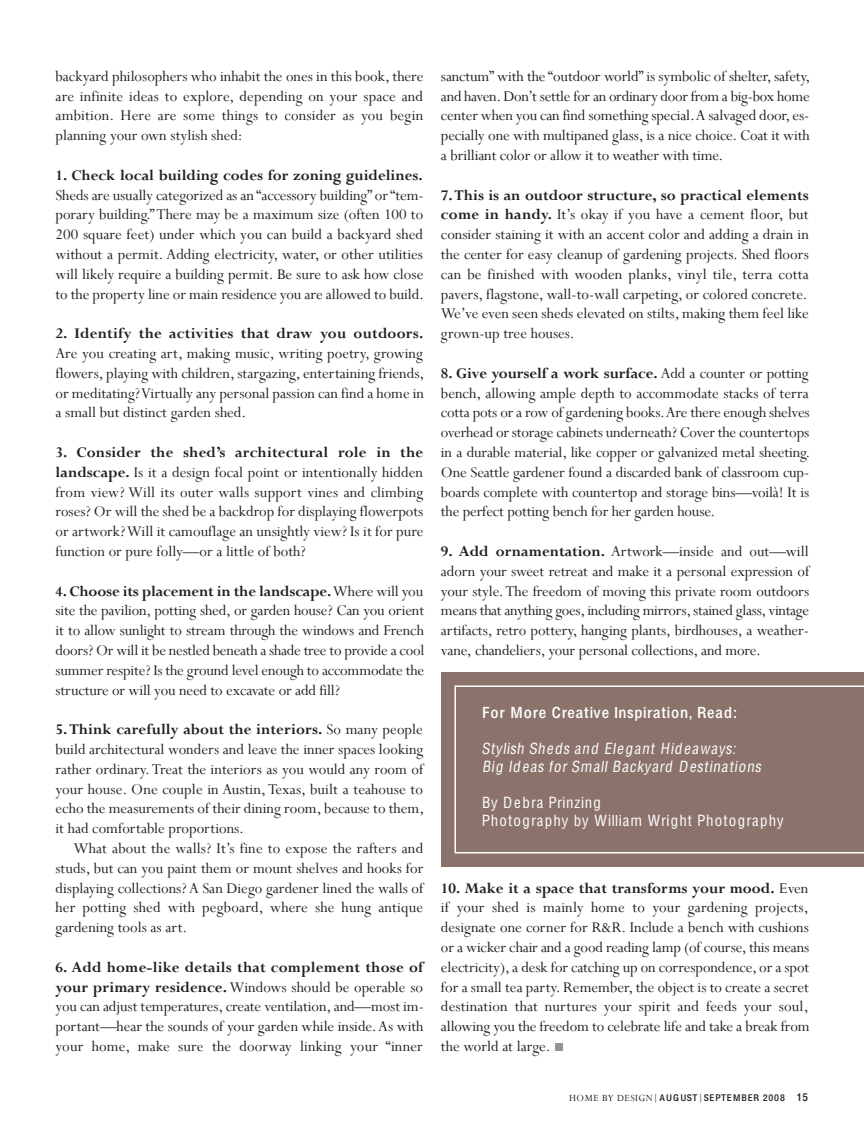
<style>
.page{position:relative;width:864px;height:1134px;background:#fff}
.page>*{position:absolute;margin:0;border:0;box-sizing:border-box;transform-origin:0 0}
.t1{font:16.5px/19.8px "Perpetua";letter-spacing:-.005em;color:#231f20;text-align:justify}
.t2{font:700 16.5px "Perpetua";color:#231f20}
.t3{font:15px/18px "Helvetica LTMM 1 1000";letter-spacing:.075em;color:#fff}
.t4{font:15px "Helvetica LTMM 267 1000";letter-spacing:.05em;color:#fff}
.t5{font:9px "Helvetica LTMM 267 1000";letter-spacing:.09em;color:#231f20}
.s1{font-weight:700}
.s2{font-family:"Helvetica LTMM 267 734"}
.s3{font-family:"Helvetica LTMM 267 933"}
.s4{font-family:"Helvetica LTMM 1 734"}
.s5{font-family:"Helvetica LTMM 1 867"}
.s6{font-family:"Helvetica LTMM 1 933"}
.s7{font-family:"Perpetua";font-size:10.5px}
.s8{font-size:10.5px}
</style>
<div class="page">
<div style="left:555px;top:1044px;width:7px;height:7px;background:#939598"></div>
<div style="left:441px;top:672px;width:423px;height:195px;background:#8b736c"></div>
<svg style="left:454px;top:686px;width:410px;height:168px"></svg>
<p class="t1" style="left:56px;top:67px;width:369px">backyard philosophers who inhabit the ones in this book, there are infinite ideas to explore, depending on your space and ambition. Here are some things to consider as you begin planning your own stylish shed:</p>
<p class="t2" style="left:56px;top:166px;width:369px">1. Check local building codes for zoning guidelines.</p>
<p class="t1" style="left:56px;top:186px;width:370px">Sheds are usually categorized as an “accessory building” or “tem&shy;porary building.” There may be a maximum size (often 100 to 200 square feet) under which you can build a backyard shed without a permit. Adding electricity, water, or other utilities will likely require a building permit. Be sure to ask how close to the property line or main residence you are allowed to build.</p>
<p class="t2" style="left:56px;top:325px;width:369px">2. Identify the activities that draw you outdoors.</p>
<p class="t1" style="left:56px;top:344px;width:370px">Are you creating art, making music, writing poetry, growing flowers, playing with children, stargazing, entertaining friends, or meditating? Virtually any personal passion can find a home in a small but distinct garden shed.</p>
<p class="t1" style="left:56px;top:443px;width:370px"><span class="s1">3. Consider the shed’s architectural role in the landscape.</span> Is it a design focal point or intentionally hidden from view? Will its outer walls support vines and climbing roses? Or will the shed be a backdrop for displaying flowerpots or artwork? Will it camouflage an unsightly view? Is it for pure function or pure folly—or a little of both?</p>
<p class="t1" style="left:56px;top:582px;width:370px"><span class="s1">4. Choose its placement in the landscape.</span> Where will you site the pavilion, potting shed, or garden house? Can you orient it to allow sunlight to stream through the windows and French doors? Or will it be nestled beneath a shade tree to provide a cool summer respite? Is the ground level enough to accommodate the structure or will you need to excavate or add fill?</p>
<p class="t1" style="left:56px;top:720px;width:370px"><span class="s1">5. Think carefully about the interiors.</span> So many people build architectural wonders and leave the inner spaces looking rather ordinary. Treat the interiors as you would any room of your house. One couple in Austin, Texas, built a teahouse to echo the measurements of their dining room, because to them, it had comfortable proportions.</p>
<p class="t1" style="left:56px;top:839px;width:369px;text-indent:18px">What about the walls? It’s fine to expose the rafters and studs, but can you paint them or mount shelves and hooks for displaying collections? A San Diego gardener lined the walls of her potting shed with pegboard, where she hung antique gardening tools as art.</p>
<p class="t1" style="left:55px;top:958px;width:370px"><span class="s1">6. Add home-like details that complement those of your primary residence.</span> Windows should be operable so you can adjust temperatures, create ventilation, and—most im&shy;portant—hear the sounds of your garden while inside. As with your home, make sure the doorway linking your “inner</p>
<p class="t1" style="left:441px;top:67px;width:371px">sanctum” with the “outdoor world” is symbolic of shelter, safety, and haven. Don’t settle for an ordinary door from a big-box home center when you can find something special. A salvaged door, es&shy;pecially one with multipaned glass, is a nice choice. Coat it with a brilliant color or allow it to weather with time.</p>
<p class="t1" style="left:441px;top:186px;width:369px"><span class="s1">7. This is an outdoor structure, so practical elements come in handy.</span> It’s okay if you have a cement floor, but consider staining it with an accent color and adding a drain in the center for easy cleanup of gardening projects. Shed floors can be finished with wooden planks, vinyl tile, terra cotta pavers, flagstone, wall-to-wall carpeting, or colored concrete.<br>We’ve even seen sheds elevated on stilts, making them feel like grown-up tree houses.</p>
<p class="t1" style="left:441px;top:364px;width:371px"><span class="s1">8. Give yourself a work surface.</span> Add a counter or potting bench, allowing ample depth to accommodate stacks of terra cotta pots or a row of gardening books. Are there enough shelves overhead or storage cabinets underneath? Cover the countertops in a durable material, like copper or galvanized metal sheeting.<br>One Seattle gardener found a discarded bank of classroom cup&shy;boards complete with countertop and storage bins—voilà! It is the perfect potting bench for her garden house.</p>
<p class="t1" style="left:441px;top:542px;width:370px"><span class="s1">9. Add ornamentation.</span> Artwork—inside and out—will adorn your sweet retreat and make it a personal expression of your style. The freedom of moving this private room outdoors means that anything goes, including mirrors, stained glass, vintage artifacts, retro pottery, hanging plants, birdhouses, a weather&shy;vane, chandeliers, your personal collections, and more.</p>
<p class="t4" style="left:482px;top:703px;width:257px">For More Creat<span class="s2">i</span>ve <span class="s2">I</span>n<span class="s2">s</span>p<span class="s2">i</span>rat<span class="s2">i</span>on<span class="s2">,</span> <span class="s3">R</span>ead:</p>
<p class="t3" style="left:482px;top:739px;width:284px">Sty<span class="s4">li</span><span class="s5">s</span>h Shed<span class="s5">s</span> and E<span class="s4">l</span>egant H<span class="s4">i</span>deaway<span class="s5">s</span>:<br>B<span class="s4">i</span>g <span class="s5">I</span>dea<span class="s5">s f</span>or Sma<span class="s4">ll</span> Ba<span class="s6">c</span>kyard De<span class="s5">s</span>t<span class="s4">i</span>nat<span class="s4">i</span>on<span class="s5">s</span></p>
<p class="t3" style="left:482px;top:793px;width:303px">By Debra Pr<span class="s4">i</span>nz<span class="s4">i</span>ng<br>Photography by W<span class="s4">illi</span>am Wr<span class="s4">i</span>ght Photography</p>
<p class="t1" style="left:441px;top:879px;width:370px"><span class="s1">10. Make it a space that transforms your mood.</span> Even if your shed is mainly home to your gardening projects, designate one corner for R&amp;R. Include a bench with cushions or a wicker chair and a good reading lamp (of course, this means electricity), a desk for catching up on correspondence, or a spot for a small tea party. Remember, the object is to create a secret destination that nurtures your spirit and feeds your soul, allowing you the freedom to celebrate life and take a break from the world at large.</p>
<p class="t5" style="left:569px;top:1093px;width:241px"><span class="s7">HOME BY DESIGN|</span>AUGU<span class="s3">S</span>T<span class="s7">|</span><span class="s3">S</span>EPTEMBE<span class="s3">R</span> 2008 <span class="s8">15</span></p>
</div>
